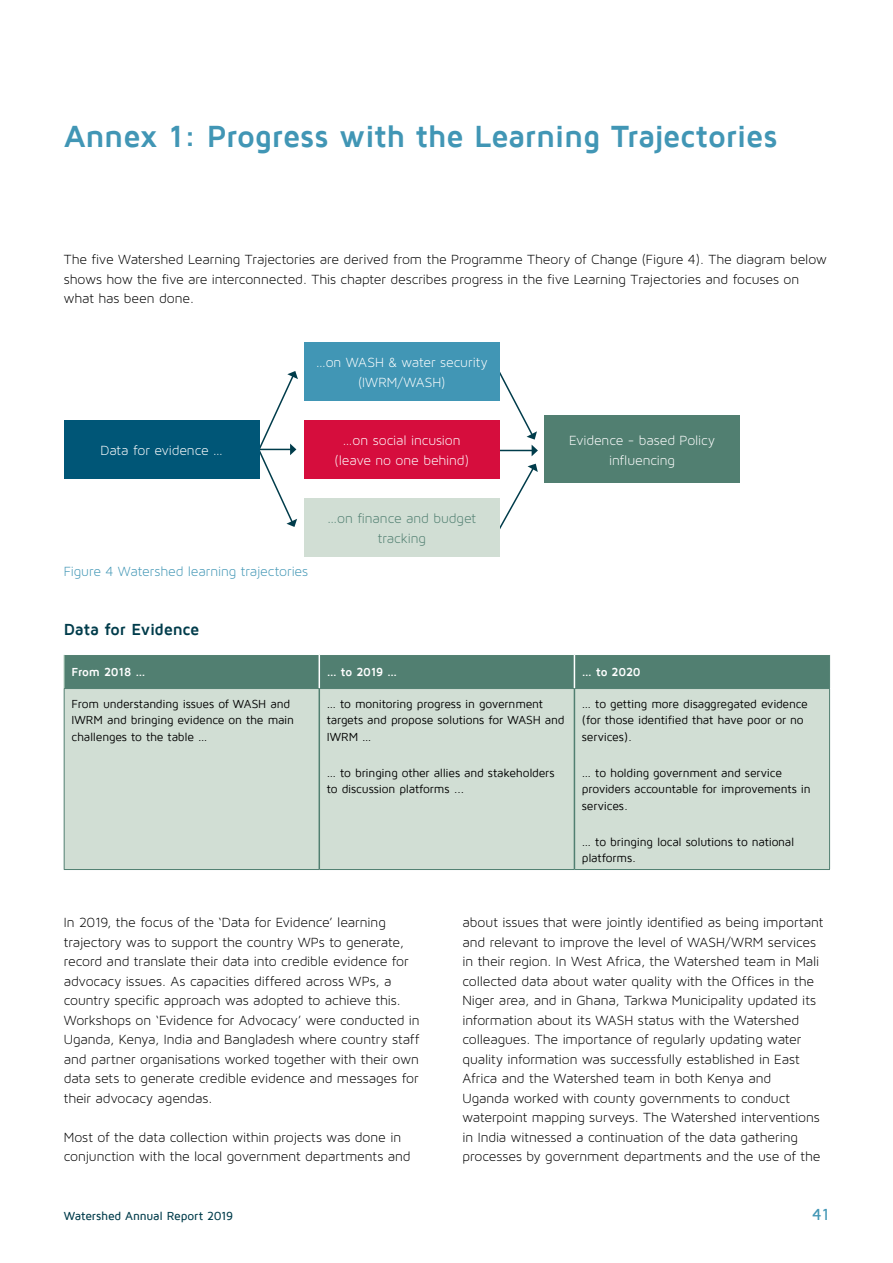
<style>
.page{position:relative;width:893px;height:1263px;background:#fff}
.page>*{position:absolute;margin:0;border:0;box-sizing:border-box;transform-origin:0 0}
.titels{font:700 31.5px "Maven Pro";letter-spacing:-.015em;color:#4196b5}
.tussenkoppie{font:700 16.5px "Maven Pro";letter-spacing:-.015em;color:#003c4b}
.t1{font:500 16.5px "Maven Pro";color:#4196b5}
.body{font:14.25px/19.5px "Maven Pro Light 300";letter-spacing:-.005em;color:#000}
.body-2{font:14.25px/19.5px "Maven Pro Light 300";letter-spacing:-.005em;color:#fff;text-align:center}
.naam_figuur{font:14.25px "Maven Pro Light 300";letter-spacing:-.005em;color:#4196b5}
.body-3{font:14.25px/19.5px "Maven Pro Light 300";letter-spacing:-.005em;color:#517f71;text-align:center}
.body-4{font:12px/16.5px "Maven Pro";letter-spacing:-.015em;color:#000}
.t2{font:500 12px "Maven Pro";letter-spacing:-.015em;color:#003c4b}
.body-5{font:700 12px "Maven Pro";letter-spacing:-.025em;color:#fff}
</style>
<div class="page">
<div style="left:544px;top:416px;width:196px;height:67px;background:#517f71"></div>
<svg style="left:259px;top:371px;width:39px;height:156px"></svg>
<div style="left:64px;top:420px;width:195px;height:59px;background:#005677"></div>
<svg style="left:500px;top:372px;width:38px;height:84px"></svg>
<svg style="left:500px;top:464px;width:38px;height:65px"></svg>
<div style="left:304px;top:342px;width:196px;height:59px;background:#4196b5"></div>
<div style="left:304px;top:420px;width:196px;height:59px;background:#d60d3d"></div>
<div style="left:304px;top:498px;width:196px;height:59px;background:#d1ded4"></div>
<div style="left:65px;top:655px;width:764px;height:33px;background:#517f71"></div>
<div style="left:65px;top:689px;width:764px;height:180px;background:#d1ded4"></div>
<hr style="left:319px;top:689px;width:1px;height:180px;background:#517f71">
<hr style="left:829px;top:689px;width:1px;height:180px;background:#517f71">
<hr style="left:574px;top:655px;width:1px;height:33px;background:#fff">
<hr style="left:829px;top:655px;width:1px;height:33px;background:#517f71">
<hr style="left:574px;top:689px;width:1px;height:180px;background:#517f71">
<hr style="left:64px;top:689px;width:1px;height:180px;background:#517f71">
<hr style="left:64px;top:655px;width:1px;height:33px;background:#9bbcab">
<hr style="left:319px;top:655px;width:1px;height:33px;background:#fff">
<hr style="left:64px;top:688px;width:255px;height:1px;background:#517f71">
<hr style="left:319px;top:688px;width:255px;height:1px;background:#517f71">
<hr style="left:574px;top:688px;width:256px;height:1px;background:#517f71">
<hr style="left:64px;top:869px;width:255px;height:1px;background:#517f71">
<hr style="left:319px;top:869px;width:255px;height:1px;background:#517f71">
<hr style="left:574px;top:869px;width:256px;height:1px;background:#517f71">
<h1 class="titels" style="left:64px;top:120px;width:715px">Annex 1: Progress with the Learning Trajectories</h1>
<p class="body" style="left:64px;top:250px;width:765px">The five Watershed Learning Trajectories are derived from the Programme Theory of Change (Figure 4). The diagram below shows how the five are interconnected. This chapter describes progress in the five Learning Trajectories and focuses on what has been done.</p>
<p class="body-2" style="left:316px;top:353px;width:173px">…on WASH &amp; water security (IWRM/WASH)</p>
<p class="body-2" style="left:100px;top:440px;width:124px">Data for evidence …</p>
<p class="naam_figuur" style="left:64px;top:564px;width:246px">Figure 4 Watershed learning trajectories</p>
<p class="tussenkoppie" style="left:64px;top:620px;width:137px">Data for Evidence</p>
<p class="body-2" style="left:343px;top:431px;width:119px">…on social incusion</p>
<p class="body-2" style="left:335px;top:450px;width:136px">(leave no one behind)</p>
<p class="body-3" style="left:327px;top:509px;width:150px">…on finance and budget tracking</p>
<p class="body-2" style="left:569px;top:431px;width:147px">Evidence - based Policy influencing</p>
<p class="body-5" style="left:72px;top:665px;width:75px">From 2018 …</p>
<p class="body-5" style="left:327px;top:665px;width:72px">… to 2019 …</p>
<p class="body-5" style="left:582px;top:665px;width:60px">… to 2020</p>
<p class="body-4" style="left:72px;top:695px;width:224px">From understanding issues of WASH and<br>IWRM and bringing evidence on the main challenges to the table …</p>
<p class="body-4" style="left:327px;top:695px;width:239px">… to monitoring progress in government targets and propose solutions for WASH and<br>IWRM …</p>
<p class="body-4" style="left:327px;top:764px;width:229px">… to bringing other allies and stakeholders to discussion platforms ...</p>
<p class="body-4" style="left:582px;top:695px;width:228px">… to getting more disaggregated evidence (for those identified that have poor or no services).</p>
<p class="body-4" style="left:582px;top:764px;width:230px">… to holding government and service providers accountable for improvements in services.</p>
<p class="body-4" style="left:582px;top:833px;width:214px">… to bringing local solutions to national platforms.</p>
<p class="body" style="left:64px;top:913px;width:357px">In 2019, the focus of the ‘Data for Evidence’ learning trajectory was to support the country WPs to generate, record and translate their data into credible evidence for advocacy issues. As capacities differed across WPs, a country specific approach was adopted to achieve this.<br>Workshops on ‘Evidence for Advocacy’ were conducted in Uganda, Kenya, India and Bangladesh where country staff and partner organisations worked together with their own data sets to generate credible evidence and messages for their advocacy agendas.</p>
<p class="body" style="left:64px;top:1127px;width:348px">Most of the data collection within projects was done in conjunction with the local government departments and</p>
<p class="body" style="left:462px;top:912px;width:362px">about issues that were jointly identified as being important and relevant to improve the level of WASH/WRM services in their region. In West Africa, the Watershed team in Mali collected data about water quality with the Offices in the Niger area, and in Ghana, Tarkwa Municipality updated its information about its WASH status with the Watershed colleagues. The importance of regularly updating water quality information was successfully established in East Africa and the Watershed team in both Kenya and<br>Uganda worked with county governments to conduct waterpoint mapping surveys. The Watershed interventions in India witnessed a continuation of the data gathering processes by government departments and the use of the</p>
<p class="t2" style="left:64px;top:1209px;width:171px">Watershed Annual Report 2019</p>
<p class="t1" style="left:812px;top:1205px;width:19px">41</p>
</div>
